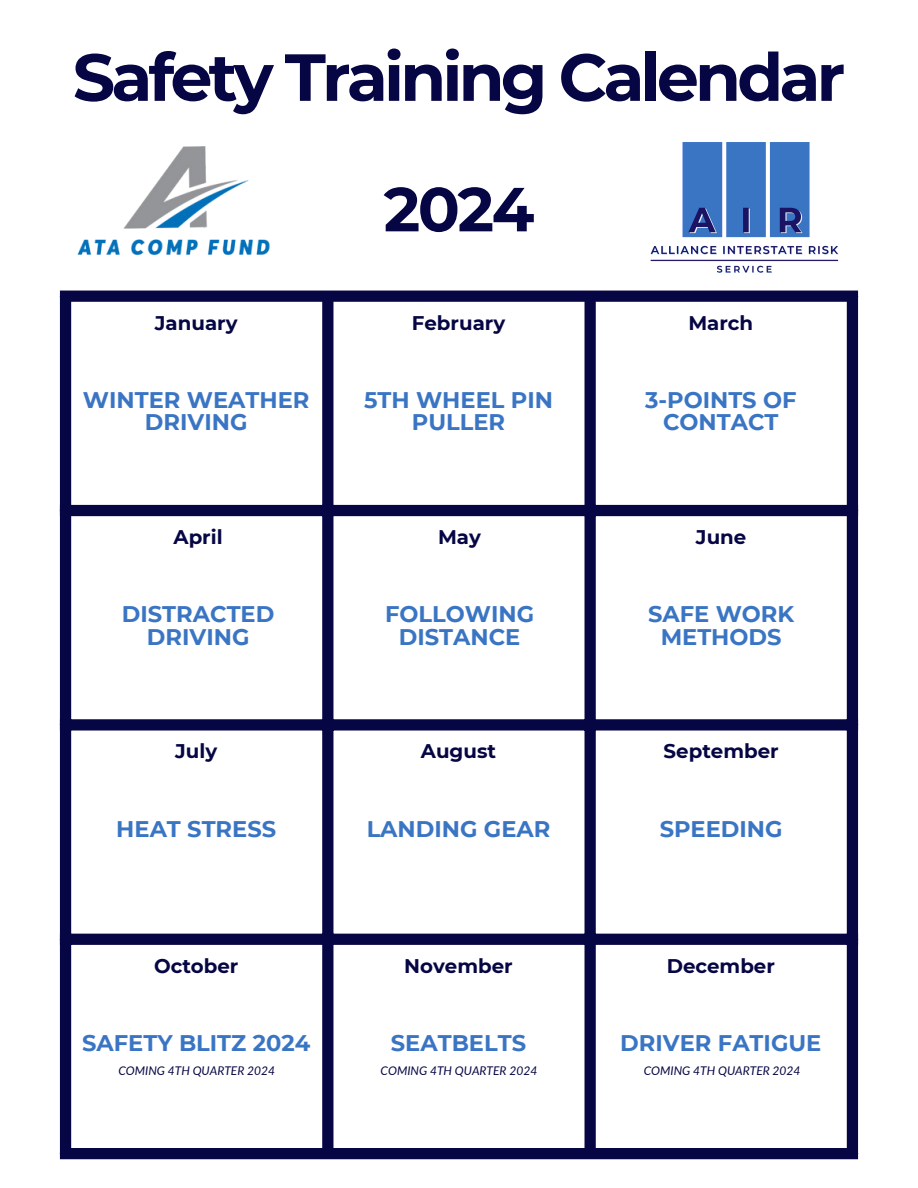
<style>
.page{position:relative;width:918px;height:1188px;background:#fff}
.page>*{position:absolute;margin:0;border:0;box-sizing:border-box;transform-origin:0 0}
.t1{font:700 66.45px "Montserrat";letter-spacing:-.055em;color:#060644}
.t2{font:700 62.1px "Montserrat";color:#060644}
.t3{font:700 22.65px/22.2px "Montserrat";color:#3a75c4;text-align:center}
.t4{font:700 22.5px/22.2px "Montserrat";color:#3a75c4;text-align:center}
.t5{font:700 19.8px "Montserrat";color:#060644}
.t6{font:italic 12px "Lato";color:#060644}
</style>
<div class="page">
<div style="left:60px;top:302px;width:11px;height:846px;background:#060644"></div>
<div style="left:322px;top:302px;width:11px;height:846px;background:#060644"></div>
<div style="left:585px;top:302px;width:11px;height:846px;background:#060644"></div>
<div style="left:847px;top:302px;width:11px;height:846px;background:#060644"></div>
<div style="left:60px;top:291px;width:798px;height:11px;background:#060644"></div>
<div style="left:60px;top:505px;width:798px;height:11px;background:#060644"></div>
<div style="left:60px;top:719px;width:798px;height:12px;background:#060644"></div>
<div style="left:60px;top:934px;width:798px;height:11px;background:#060644"></div>
<div style="left:60px;top:1148px;width:798px;height:11px;background:#060644"></div>
<img style="left:77px;top:146px;width:193px;height:109px">
<img style="left:650px;top:143px;width:189px;height:130px">
<p class="t1" style="left:73px;top:37px;width:774px">Safety Training Calendar</p>
<p class="t2" style="left:384px;top:171px;width:152px">2024</p>
<p class="t5" style="left:155px;top:311px;width:84px">January</p>
<p class="t5" style="left:412px;top:311px;width:95px">February</p>
<p class="t5" style="left:688px;top:311px;width:66px">March</p>
<p class="t3" style="left:83px;top:389px;width:228px">WINTER WEATHER<br>DRIVING</p>
<p class="t3" style="left:364px;top:389px;width:191px">5TH WHEEL PIN<br>PULLER</p>
<p class="t3" style="left:645px;top:389px;width:153px">3-POINTS OF<br>CONTACT</p>
<p class="t5" style="left:174px;top:525px;width:51px">April</p>
<p class="t5" style="left:438px;top:525px;width:44px">May</p>
<p class="t5" style="left:696px;top:525px;width:52px">June</p>
<p class="t4" style="left:122px;top:603px;width:154px">DISTRACTED<br>DRIVING</p>
<p class="t4" style="left:385px;top:603px;width:151px">FOLLOWING<br>DISTANCE</p>
<p class="t4" style="left:648px;top:603px;width:148px">SAFE WORK<br>METHODS</p>
<p class="t5" style="left:175px;top:739px;width:44px">July</p>
<p class="t5" style="left:421px;top:739px;width:77px">August</p>
<p class="t5" style="left:664px;top:739px;width:117px">September</p>
<p class="t3" style="left:116px;top:818px;width:161px">HEAT STRESS</p>
<p class="t3" style="left:367px;top:818px;width:185px">LANDING GEAR</p>
<p class="t3" style="left:660px;top:818px;width:124px">SPEEDING</p>
<p class="t5" style="left:154px;top:954px;width:86px">October</p>
<p class="t5" style="left:404px;top:954px;width:110px">November</p>
<p class="t5" style="left:667px;top:954px;width:110px">December</p>
<p class="t3" style="left:82px;top:1032px;width:230px">SAFETY BLITZ 2024</p>
<p class="t3" style="left:391px;top:1032px;width:137px">SEATBELTS</p>
<p class="t3" style="left:620px;top:1032px;width:203px">DRIVER FATIGUE</p>
<p class="t6" style="left:118px;top:1063px;width:158px">COMING 4TH QUARTER 2024</p>
<p class="t6" style="left:381px;top:1063px;width:158px">COMING 4TH QUARTER 2024</p>
<p class="t6" style="left:644px;top:1063px;width:158px">COMING 4TH QUARTER 2024</p>
</div>
